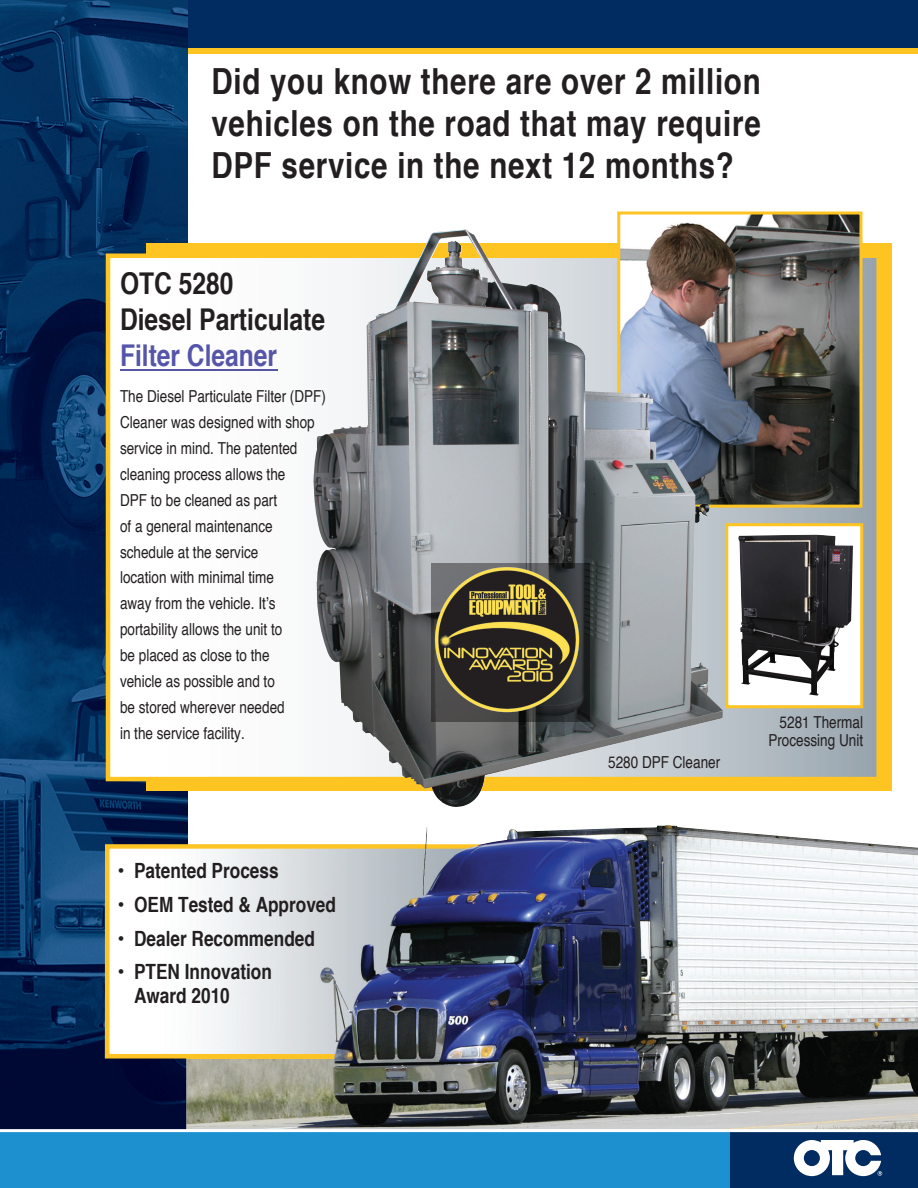
<style>
.page{position:relative;width:918px;height:1188px;background:#fff}
.page>*{position:absolute;margin:0;border:0;box-sizing:border-box;transform-origin:0 0}
.t1{font:700 condensed 36px/42px "Helvetica";letter-spacing:.02em;color:#231f20;text-align:justify}
.t2{font:700 condensed 30px/36px "Helvetica";color:#231f20}
.t3{font:700 condensed 21px/24px "Helvetica";color:#231f20}
.t4{font:condensed 16.5px/26px "Helvetica";color:#231f20}
.s1{color:#55a}
.s2{font-stretch:normal}
</style>
<div class="page">
<svg style="left:188px;top:0;width:730px;height:54px"></svg>
<img style="left:0;top:0;width:188px;height:1129px">
<img style="left:105px;top:825px;width:813px;height:304px">
<div style="left:146px;top:244px;width:746px;height:547px;background:#fec422"></div>
<svg style="left:111px;top:259px;width:765px;height:517px"></svg>
<img style="left:665px;top:216px;width:193px;height:288px">
<div style="left:617px;top:212px;width:245px;height:296px;border:3px solid #fec422"></div>
<div style="left:722px;top:1131px;width:196px;height:57px;background:#002c62"></div>
<div style="left:0;top:1131px;width:729px;height:57px;background:#1d90d0"></div>
<svg style="left:794px;top:1140px;width:88px;height:36px"></svg>
<hr style="left:120px;top:370px;width:157px;height:1px;background:#55a">
<img style="left:314px;top:230px;width:409px;height:577px">
<div style="left:725px;top:523px;width:138px;height:185px;background:#fff;border:3px solid #fec422"></div>
<img style="left:738px;top:535px;width:115px;height:161px">
<div style="left:431px;top:564px;width:159px;height:158px;background:#231f20;opacity:.45"></div>
<img style="left:431px;top:564px;width:152px;height:152px">
<hr style="left:0;top:1129px;width:918px;height:3px;background:#fff">
<p class="t1" style="left:212px;top:60px;width:551px">Did you know there are over 2 million vehicles on the road that may require DPF service in the next 12 months?</p>
<p class="t2" style="left:120px;top:265px;width:207px">OTC 5280<br>Diesel Particulate<br><span class="s1">Filter Cleaner</span></p>
<p class="t4" style="left:120px;top:383px;width:208px">The Diesel Particulate Filter (DPF)<br>Cleaner was designed with shop service in mind. The patented cleaning process allows the<br>DPF to be cleaned as part<br>of a general maintenance schedule at the service<br>location with minimal time<br>away from the vehicle. It’s portability allows the unit to<br>be placed as close to the<br>vehicle as possible and to<br>be stored wherever needed<br>in the service facility.</p>
<p class="t4" style="left:608px;top:749px;width:114px">5280 DPF Cleaner</p>
<p class="t4" style="left:768px;top:713px;width:96px;line-height:18px;text-align:right">5281 Thermal<br>Processing Unit</p>
<p class="t3" style="left:118px;top:858px;width:163px"><span class="s2">•</span> Patented Process</p>
<p class="t3" style="left:118px;top:892px;width:220px"><span class="s2">•</span> OEM Tested &amp; Approved</p>
<p class="t3" style="left:118px;top:926px;width:199px"><span class="s2">•</span> Dealer Recommended</p>
<p class="t3" style="left:134px;top:959px;width:139px;text-indent:-17px"><span class="s2">•</span> PTEN Innovation<br>Award 2010</p>
</div>
